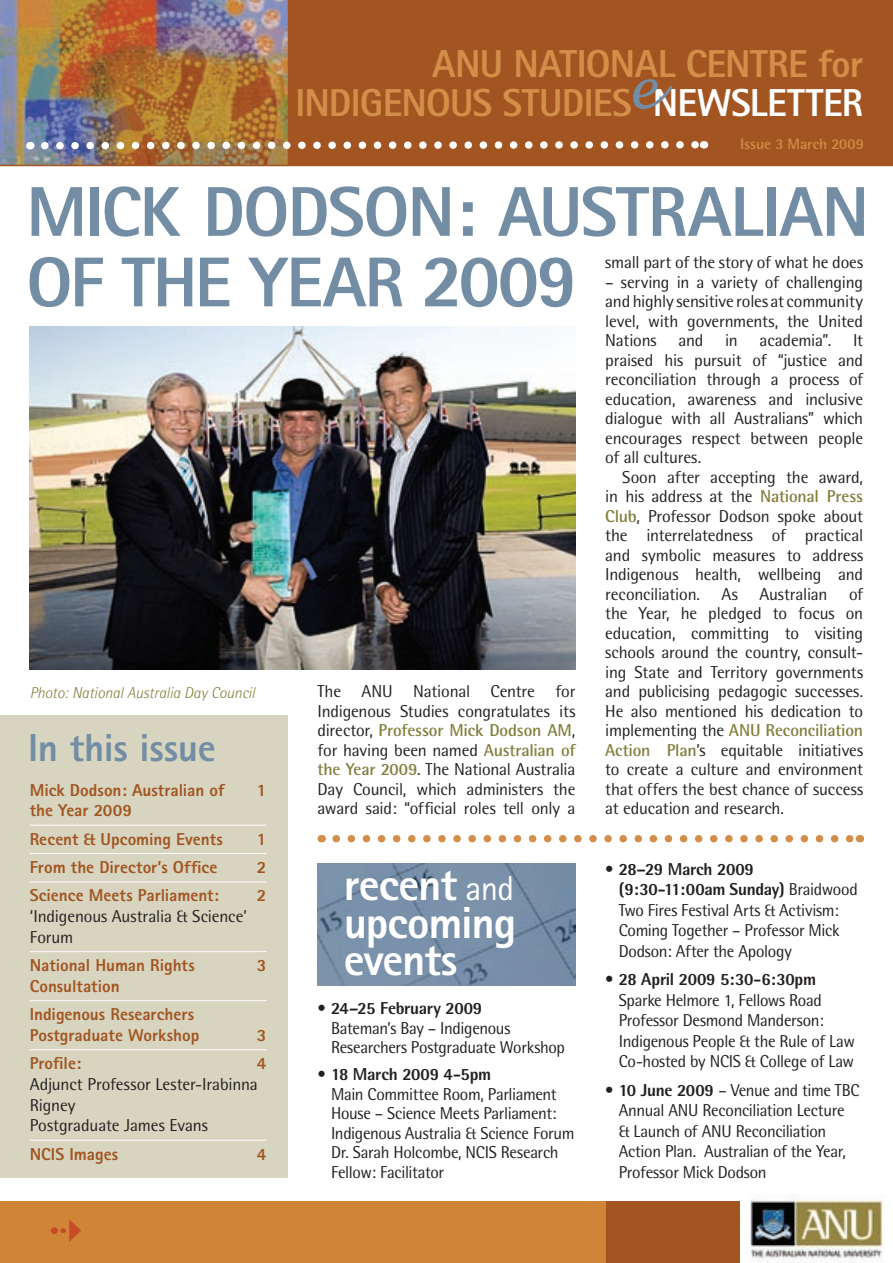
<style>
.page{position:relative;width:893px;height:1263px;background:#fff}
.page>*{position:absolute;margin:0;border:0;box-sizing:border-box;transform-origin:0 0}
.t1{font:800 70.5px/70.5px "Rotis Sans Serif";letter-spacing:-.025em;color:#738da5}
.t2{font:800 45px/37.5px "Rotis Sans Serif";letter-spacing:-.025em;color:#fff;text-align:justify}
.t3{font:800 39px/39px "Rotis Sans Serif";letter-spacing:-.02em;color:#d38e49;text-align:right}
.t4{font:800 39px "Rotis Sans Serif";letter-spacing:-.01em;color:#738da5}
.t5{font:17.25px/19.5px "Rotis Semi Sans";letter-spacing:-.015em;color:#231f20}
.t6{font:800 17.25px/28.3px "Rotis Sans Serif";color:#a25521}
.t7{font:italic 300 15.75px "Rotis Semi Sans";letter-spacing:-.005em;color:#847f3d}
.t8{font:700 15px "Rotis Semi Sans";color:#d38e49}
.s1{color:#fff}
.s2{font-size:75.75px}
.s3{font-weight:700;color:#847f3d}
.s4{font-weight:400;font-size:34.5px}
.s5{font-weight:800}
</style>
<div class="page">
<div style="left:566px;top:1198px;width:262px;height:65px;background:#a25521"></div>
<div style="left:0;top:1198px;width:605px;height:65px;background:#cf8438"></div>
<img style="left:0;top:0;width:893px;height:166px">
<div style="left:0;top:1184px;width:893px;height:17px;background:#fff"></div>
<hr style="left:288px;top:0;width:3px;height:166px;background:#a25521">
<img style="left:37px;top:137px;width:667px;height:16px">
<svg style="left:336px;top:835px;width:516px;height:7px"></svg>
<img style="left:317px;top:864px;width:258px;height:122px">
<img style="left:741px;top:1195px;width:143px;height:68px">
<svg style="left:63px;top:1220px;width:18px;height:22px"></svg>
<img style="left:30px;top:327px;width:545px;height:342px">
<div style="left:0;top:716px;width:288px;height:462px;background:#d7d4bf"></div>
<hr style="left:30px;top:825px;width:236px;height:1px;background:#fff">
<hr style="left:30px;top:853px;width:236px;height:1px;background:#fff">
<hr style="left:30px;top:881px;width:236px;height:1px;background:#fff">
<hr style="left:30px;top:951px;width:236px;height:1px;background:#fff">
<hr style="left:30px;top:1000px;width:236px;height:1px;background:#fff">
<hr style="left:30px;top:1049px;width:236px;height:1px;background:#fff">
<hr style="left:30px;top:1140px;width:236px;height:1px;background:#fff">
<h3 class="t3" style="left:295px;top:44px;width:569px">ANU NATIONAL CENTRE for<br>INDIGENOUS STUDIES<sup>e</sup><span class="s1">NEWSLETTER</span></h3>
<p class="t8" style="left:740px;top:135px;width:125px">Issue 3 March 2009</p>
<h1 class="t1" style="left:26px;top:176px;width:844px">MICK DODSON: AUSTRALIAN<br>OF THE YEAR <span class="s2">2009</span></h1>
<p class="t5" style="left:605px;top:252px;width:259px">small part of the story of what he does</p>
<p class="t5" style="left:605px;top:272px;width:259px;text-align:justify">– serving in a variety of challenging and highly sensitive roles at community level, with governments, the United Nations</p>
<p class="t5" style="left:605px;top:330px;width:259px;text-align:justify;text-indent:248px">It praised his pursuit of “justice and reconciliation through a process of education, awareness and inclusive dialogue with all Australians” which encourages respect between people of all cultures.</p>
<p class="t5" style="left:605px;top:467px;width:259px;text-align:justify;text-indent:17px">Soon after accepting the award, in his address at the <span class="s3">National Press Club</span>, Professor Dodson spoke about the interrelatedness of practical and symbolic measures to address Indigenous health, wellbeing and reconciliation. As Australian of the Year, he pledged to focus on education, committing to visiting schools around the country, consult&shy;ing State and Territory governments and publicising pedagogic successes.<br>He also mentioned his dedication to implementing the <span class="s3">ANU Reconciliation Action Plan</span>’s equitable initiatives to create a culture and environment that offers the best chance of success at education and research.</p>
<p class="t5" style="left:678px;top:330px;width:27px">and</p>
<p class="t5" style="left:725px;top:330px;width:14px">in</p>
<p class="t5" style="left:760px;top:330px;width:73px">academia”.</p>
<p class="t5" style="left:317px;top:682px;width:259px;text-align:justify">The ANU National Centre for Indigenous Studies congratulates its director, <span class="s3">Professor Mick Dodson AM</span>, for having been named <span class="s3">Australian of the Year 2009</span>. The National Australia Day Council, which administers the award said: “official roles tell only a</p>
<p class="t7" style="left:30px;top:683px;width:227px">Photo: National Australia Day Council</p>
<h3 class="t4" style="left:28px;top:723px;width:189px">In this issue</h3>
<p class="t6" style="left:30px;top:775px;width:196px">Mick Dodson: Australian of</p>
<p class="t6" style="left:257px;top:775px;width:11px">1</p>
<p class="t6" style="left:30px;top:796px;width:195px">the Year 2009<br>Recent &amp; Upcoming Events</p>
<p class="t6" style="left:257px;top:824px;width:11px">1</p>
<p class="t6" style="left:30px;top:853px;width:189px">From the Director’s Office</p>
<p class="t6" style="left:257px;top:853px;width:11px">2</p>
<p class="t6" style="left:30px;top:881px;width:191px">Science Meets Parliament:</p>
<p class="t6" style="left:257px;top:881px;width:11px">2</p>
<p class="t5" style="left:30px;top:906px;width:219px;line-height:20.7px">‘Indigenous Australia &amp; Science’<br>Forum</p>
<p class="t6" style="left:30px;top:951px;width:166px">National Human Rights</p>
<p class="t6" style="left:257px;top:951px;width:11px">3</p>
<p class="t6" style="left:30px;top:971px;width:166px">Consultation<br>Indigenous Researchers</p>
<p class="t6" style="left:30px;top:1021px;width:171px">Postgraduate Workshop</p>
<p class="t6" style="left:257px;top:1021px;width:11px">3</p>
<p class="t6" style="left:30px;top:1049px;width:53px">Profile:</p>
<p class="t6" style="left:257px;top:1049px;width:11px">4</p>
<p class="t5" style="left:30px;top:1074px;width:230px;line-height:20.7px">Adjunct Professor Lester-Irabinna<br>Rigney<br>Postgraduate James Evans</p>
<p class="t6" style="left:30px;top:1139px;width:90px">NCIS Images</p>
<p class="t6" style="left:257px;top:1139px;width:11px">4</p>
<h2 class="t2" style="left:344px;top:866px;width:174px">recent <span class="s4">and </span>upcoming events</h2>
<p class="t5" style="left:331px;top:998px;width:236px;text-indent:-14px">• <span class="s5">24–25 February 2009<br></span>Bateman’s Bay – Indigenous<br>Researchers Postgraduate Workshop</p>
<p class="t5" style="left:331px;top:1064px;width:245px;text-indent:-14px">• <span class="s5">18 March 2009 4-5pm<br></span>Main Committee Room, Parliament<br>House – Science Meets Parliament:<br>Indigenous Australia &amp; Science Forum<br>Dr. Sarah Holcombe, NCIS Research<br>Fellow: Facilitator</p>
<p class="t5" style="left:619px;top:858px;width:241px;line-height:20.5px;text-indent:-13px">• <span class="s5">28–29 March 2009 (9:30-11:00am Sunday)</span> Braidwood<br>Two Fires Festival Arts &amp; Activism:<br>Coming Together – Professor Mick<br>Dodson: After the Apology</p>
<p class="t5" style="left:619px;top:969px;width:238px;line-height:20.5px;text-indent:-14px">• <span class="s5">28 April 2009 5:30-6:30pm<br></span>Sparke Helmore 1, Fellows Road<br>Professor Desmond Manderson:<br>Indigenous People &amp; the Rule of Law<br>Co-hosted by NCIS &amp; College of Law</p>
<p class="t5" style="left:619px;top:1079px;width:242px;line-height:20.5px;text-indent:-14px">• <span class="s5">10 June 2009</span> – Venue and time TBC<br>Annual ANU Reconciliation Lecture &amp; Launch of ANU Reconciliation<br>Action Plan. Australian of the Year,<br>Professor Mick Dodson</p>
</div>
